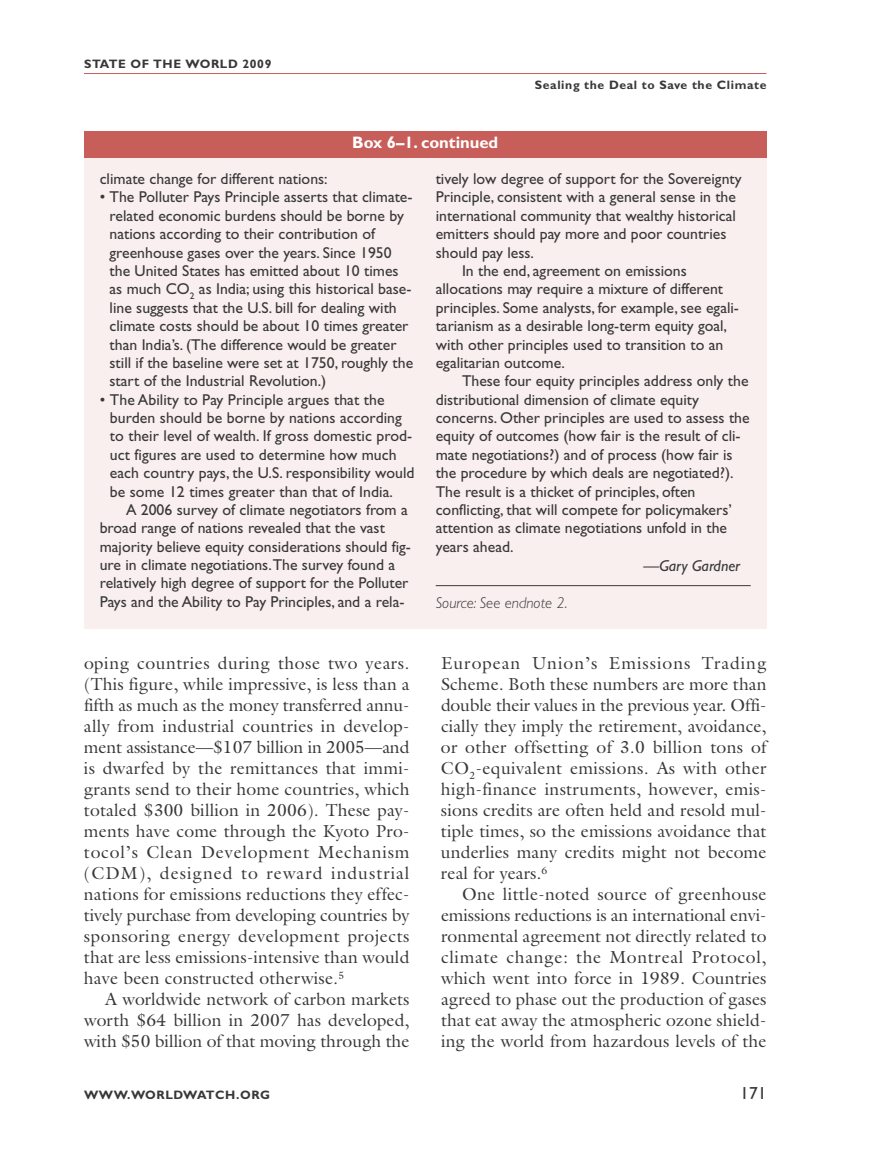
<style>
.page{position:relative;width:882px;height:1166px;background:#fff}
.page>*{position:absolute;margin:0;border:0;box-sizing:border-box;transform-origin:0 0}
.t1{font:17.5px/21px "Galliard";letter-spacing:.005em;color:#393839;text-align:justify}
.t2{font:17.5px "Gill Sans";color:#393839}
.t3{font:700 16.62px "Gill Sans";color:#fff}
.t4{font:15.75px/18.4px "Gill Sans";color:#393839}
.t5{font:italic 300 15.75px "Gill Sans";color:#393839}
.t6{font:italic 15.75px "Gill Sans";color:#393839}
.t7{font:700 12.25px "Gill Sans";letter-spacing:.05em;color:#393839}
</style>
<div class="page">
<hr style="left:84px;top:73px;width:682px;height:1px;background:#c85e5a">
<div style="left:84px;top:145px;width:682px;height:483px;background:#f9efee"></div>
<hr style="left:436px;top:585px;width:315px;height:1px;background:#393839">
<div style="left:84px;top:131px;width:682px;height:27px;background:#c85e5a"></div>
<p class="t7" style="left:84px;top:59px;width:189px">STATE OF THE WORLD 2009</p>
<p class="t3" style="left:352px;top:136px;width:148px">Box 6–1. continued</p>
<p class="t7" style="left:535px;top:80px;width:233px">Sealing the Deal to Save the Climate</p>
<p class="t4" style="left:100px;top:171px;width:229px">climate change for different nations:</p>
<p class="t4" style="left:110px;top:189px;width:305px;text-indent:-10px">• The Polluter Pays Principle asserts that climate&shy;related economic burdens should be borne by nations according to their contribution of greenhouse gases over the years. Since 1950 the United States has emitted about 10 times as much CO<sub>2</sub> as India; using this historical base&shy;line suggests that the U.S. bill for dealing with climate costs should be about 10 times greater than India’s. (The difference would be greater still if the baseline were set at 1750, roughly the start of the Industrial Revolution.)</p>
<p class="t4" style="left:110px;top:391px;width:306px;text-indent:-10px">• The Ability to Pay Principle argues that the burden should be borne by nations according to their level of wealth. If gross domestic prod&shy;uct figures are used to determine how much each country pays, the U.S. responsibility would be some 12 times greater than that of India.</p>
<p class="t4" style="left:100px;top:502px;width:313px;text-indent:26px">A 2006 survey of climate negotiators from a broad range of nations revealed that the vast majority believe equity considerations should fig&shy;ure in climate negotiations.The survey found a relatively high degree of support for the Polluter Pays and the Ability to Pay Principles, and a rela-</p>
<p class="t1" style="left:84px;top:652px;width:327px">oping countries during those two years. (This figure, while impressive, is less than a fifth as much as the money transferred annu&shy;ally from industrial countries in develop&shy;ment assistance—$107 billion in 2005—and is dwarfed by the remittances that immi&shy;grants send to their home countries, which totaled $300 billion in 2006). These pay&shy;ments have come through the Kyoto Pro&shy;tocol’s Clean Development Mechanism (CDM), designed to reward industrial nations for emissions reductions they effec&shy;tively purchase from developing countries by sponsoring energy development projects that are less emissions-intensive than would have been constructed otherwise.<sup>5</sup></p>
<p class="t1" style="left:84px;top:988px;width:327px;text-indent:21px">A worldwide network of carbon markets worth $64 billion in 2007 has developed, with $50 billion of that moving through the</p>
<p class="t4" style="left:436px;top:171px;width:307px">tively low degree of support for the Sovereignty</p>
<p class="t4" style="left:436px;top:189px;width:302px">Principle, consistent with a general sense in the</p>
<p class="t4" style="left:436px;top:208px;width:302px">international community that wealthy historical</p>
<p class="t4" style="left:436px;top:226px;width:292px">emitters should pay more and poor countries</p>
<p class="t4" style="left:436px;top:244px;width:100px">should pay less.</p>
<p class="t4" style="left:462px;top:263px;width:226px">In the end, agreement on emissions</p>
<p class="t4" style="left:436px;top:281px;width:289px">allocations may require a mixture of different</p>
<p class="t4" style="left:436px;top:300px;width:305px">principles. Some analysts, for example, see egali-</p>
<p class="t4" style="left:436px;top:318px;width:293px">tarianism as a desirable long-term equity goal,</p>
<p class="t4" style="left:436px;top:336px;width:289px">with other principles used to transition to an</p>
<p class="t4" style="left:436px;top:355px;width:131px">egalitarian outcome.</p>
<p class="t4" style="left:462px;top:373px;width:288px">These four equity principles address only the</p>
<p class="t4" style="left:436px;top:391px;width:265px">distributional dimension of climate equity</p>
<p class="t4" style="left:436px;top:410px;width:315px">concerns. Other principles are used to assess the</p>
<p class="t4" style="left:436px;top:428px;width:306px">equity of outcomes (how fair is the result of cli-</p>
<p class="t4" style="left:436px;top:447px;width:298px">mate negotiations?) and of process (how fair is</p>
<p class="t4" style="left:436px;top:465px;width:299px">the procedure by which deals are negotiated?).</p>
<p class="t4" style="left:436px;top:483px;width:261px">The result is a thicket of principles, often</p>
<p class="t4" style="left:436px;top:502px;width:298px">conflicting, that will compete for policymakers’</p>
<p class="t4" style="left:436px;top:520px;width:293px">attention as climate negotiations unfold in the</p>
<p class="t4" style="left:436px;top:538px;width:79px">years ahead.</p>
<p class="t6" style="left:644px;top:559px;width:98px">—Gary Gardner</p>
<p class="t5" style="left:436px;top:596px;width:133px">Source: See endnote 2.</p>
<p class="t1" style="left:441px;top:652px;width:327px">European Union’s Emissions Trading Scheme. Both these numbers are more than double their values in the previous year. Offi&shy;cially they imply the retirement, avoidance, or other offsetting of 3.0 billion tons of CO<sub>2</sub>-equivalent emissions. As with other high-finance instruments, however, emis&shy;sions credits are often held and resold mul&shy;tiple times, so the emissions avoidance that underlies many credits might not become real for years.<sup>6</sup></p>
<p class="t1" style="left:441px;top:883px;width:327px;text-indent:21px">One little-noted source of greenhouse emissions reductions is an international envi&shy;ronmental agreement not directly related to climate change: the Montreal Protocol, which went into force in 1989. Countries agreed to phase out the production of gases that eat away the atmospheric ozone shield&shy;ing the world from hazardous levels of the</p>
<p class="t7" style="left:84px;top:1090px;width:188px">WWW.WORLDWATCH.ORG</p>
<p class="t2" style="left:740px;top:1086px;width:28px">171</p>
</div>
